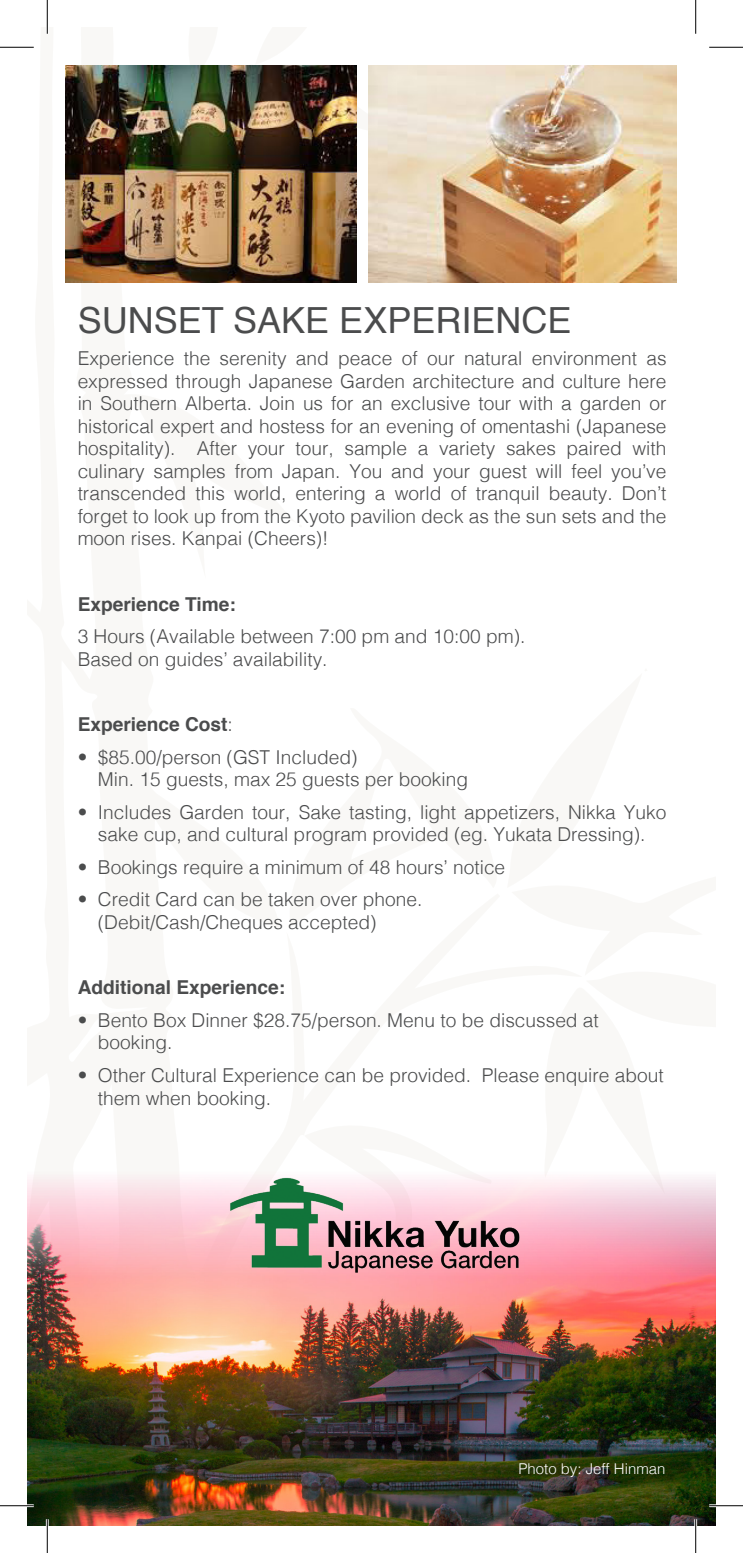
<style>
.page{position:relative;width:743px;height:1553px;background:#fff}
.page>*{position:absolute;margin:0;border:0;box-sizing:border-box;transform-origin:0 0}
.t1{font:36px "Helvetica";color:#4b4c4d}
.t2{font:300 19.12px/22.5px "Helvetica";color:#4b4c4d}
.t3{font:700 19.12px "Helvetica";color:#4b4c4d}
.t4{font:300 14.85px "Helvetica";color:#fff}
.s1{font-weight:300}
</style>
<div class="page">
<img style="left:27px;top:1172px;width:688px;height:354px">
<img style="left:66px;top:65px;width:290px;height:217px">
<img style="left:368px;top:65px;width:308px;height:217px">
<img style="left:227px;top:1175px;width:297px;height:100px">
<hr style="left:0;top:1504px;width:34px;height:3px;background:#fff">
<hr style="left:709px;top:1504px;width:33px;height:3px;background:#fff">
<hr style="left:46px;top:1519px;width:3px;height:33px;background:#fff">
<hr style="left:694px;top:1519px;width:3px;height:33px;background:#fff">
<hr style="left:0;top:47px;width:34px;height:1px;background:#000">
<hr style="left:709px;top:47px;width:33px;height:1px;background:#000">
<hr style="left:0;top:1505px;width:34px;height:1px;background:#000">
<hr style="left:709px;top:1505px;width:33px;height:1px;background:#000">
<hr style="left:47px;top:0;width:1px;height:34px;background:#000">
<hr style="left:47px;top:1519px;width:1px;height:33px;background:#000">
<hr style="left:695px;top:0;width:1px;height:34px;background:#000">
<hr style="left:695px;top:1519px;width:1px;height:33px;background:#000">
<p class="t1" style="left:78px;top:292px;width:495px">SUNSET SAKE EXPERIENCE</p>
<p class="t2" style="left:78px;top:346px;width:590px;text-align:justify">Experience the serenity and peace of our natural environment as expressed through Japanese Garden architecture and culture here in Southern Alberta. Join us for an exclusive tour with a garden or historical expert and hostess for an evening of omentashi (Japanese hospitality). After your tour, sample a variety sakes paired with culinary samples from Japan. You and your guest will feel you’ve transcended this world, entering a world of tranquil beauty. Don’t forget to look up from the Kyoto pavilion deck as the sun sets and the moon rises. Kanpai (Cheers)!</p>
<p class="t3" style="left:78px;top:588px;width:160px">Experience Time:</p>
<p class="t2" style="left:78px;top:624px;width:449px">3 Hours (Available between 7:00 pm and 10:00 pm).</p>
<p class="t2" style="left:78px;top:646px;width:251px">Based on guides’ availability.</p>
<p class="t3" style="left:78px;top:709px;width:157px">Experience Cost<span class="s1">:</span></p>
<p class="t2" style="left:98px;top:744px;width:371px;text-indent:-20px">• $85.00/person (GST Included)<br>Min. 15 guests, max 25 guests per booking</p>
<p class="t2" style="left:78px;top:799px;width:590px;text-align:center">• Includes Garden tour, Sake tasting, light appetizers, Nikka Yuko sake cup, and cultural program provided (eg. Yukata Dressing).</p>
<p class="t2" style="left:78px;top:854px;width:429px">• Bookings require a minimum of 48 hours’ notice</p>
<p class="t2" style="left:98px;top:887px;width:326px;text-indent:-20px">• Credit Card can be taken over phone. (Debit/Cash/Cheques accepted)</p>
<p class="t3" style="left:78px;top:972px;width:209px">Additional Experience:</p>
<p class="t2" style="left:98px;top:1007px;width:502px;text-indent:-20px">• Bento Box Dinner $28.75/person. Menu to be discussed at booking.</p>
<p class="t2" style="left:98px;top:1062px;width:567px;text-indent:-20px">• Other Cultural Experience can be provided. Please enquire about them when booking.</p>
<p class="t4" style="left:518px;top:1456px;width:148px">Photo by: Jeff Hinman</p>
</div>
